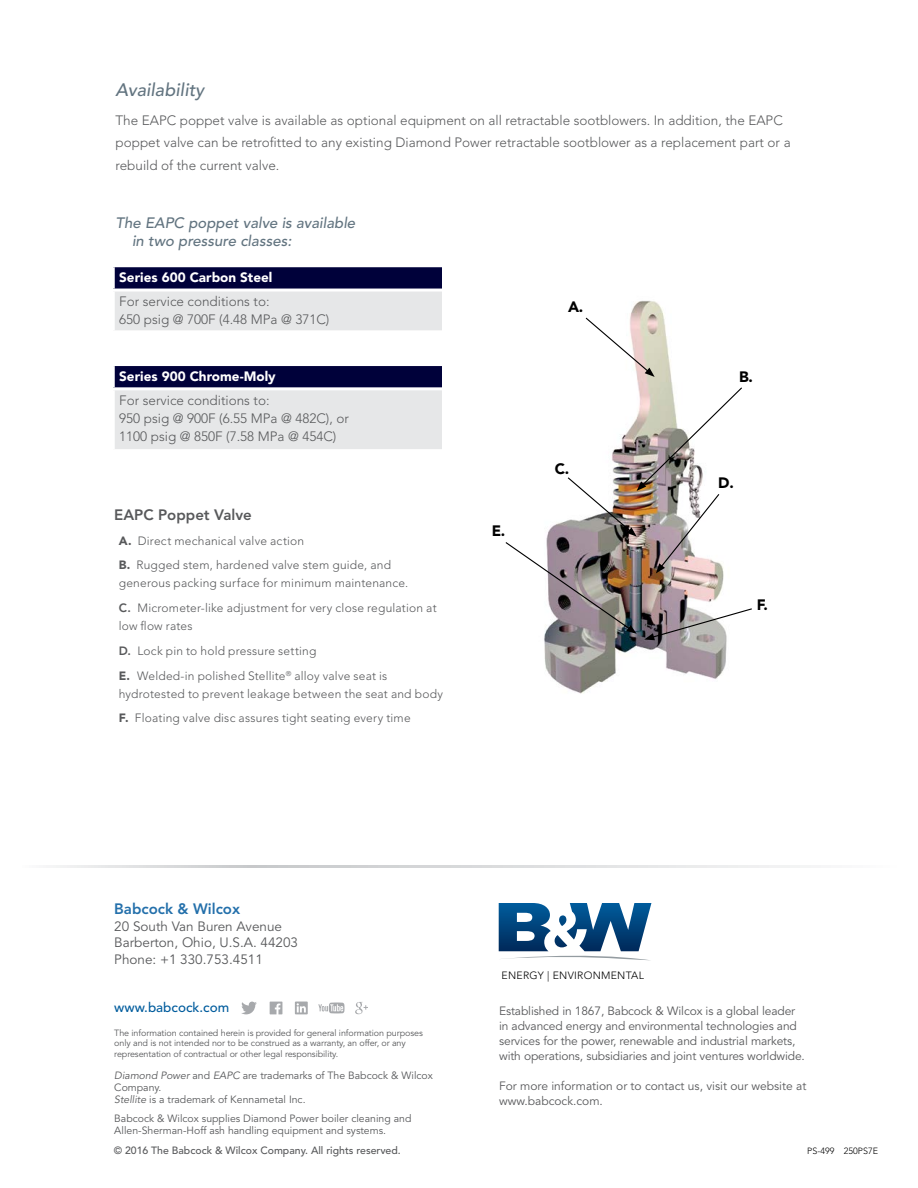
<style>
.page{position:relative;width:918px;height:1188px;background:#fff}
.page>*{position:absolute;margin:0;border:0;box-sizing:border-box;transform-origin:0 0}
.t1{font:italic 500 18px "Avenir LT Std";letter-spacing:.005em;color:#627480}
.t2{font:italic 500 15px/18px "Avenir LT Std";color:#627480}
.t3{font:800 15px "Avenir LT Std";color:#58595b}
.t4{font:800 15px "Avenir LT Std";color:#2470ab}
.t5{font:900 15px "Avenir LT Std";color:#000}
.t6{font:300 13.5px/18px "Avenir LT Std";color:#58595b}
.t7{font:13.5px/16.5px "Avenir LT Std";color:#58595b}
.t8{font:900 13.5px "Avenir LT Std";color:#fff}
.t9{font:500 13.5px "Avenir LT Std";color:#005c9d}
.t10{font:300 12px/24.8px "Avenir LT Std";letter-spacing:.015em;color:#58595b}
.t11{font:12px/15px "Avenir LT Std";letter-spacing:-.01em;color:#58595b}
.t12{font:10.5px/12px "Avenir LT Std";color:#58595b}
.t13{font:500 10.5px "Avenir LT Std";color:#58595b}
.t14{font:300 10.5px "Avenir LT Std";letter-spacing:.025em;color:#000}
.t15{font:9px/10.5px "Avenir LT Std";letter-spacing:-.01em;color:#58595b}
.t16{font:300 9px "Avenir LT Std";color:#000}
.s1{font-weight:900}
.s2{font-weight:800}
.s3{font-style:italic}
</style>
<div class="page">
<svg style="left:53px;top:866px;width:758px;height:1px"></svg>
<img style="left:544px;top:300px;width:183px;height:394px">
<svg style="left:318px;top:1003px;width:27px;height:10px"></svg>
<svg style="left:241px;top:1002px;width:16px;height:12px"></svg>
<svg style="left:270px;top:1002px;width:12px;height:12px"></svg>
<svg style="left:295px;top:1002px;width:13px;height:12px"></svg>
<svg style="left:355px;top:1002px;width:13px;height:12px"></svg>
<svg style="left:499px;top:903px;width:152px;height:57px"></svg>
<svg style="left:584px;top:316px;width:71px;height:61px"></svg>
<div style="left:113px;top:365px;width:329px;height:24px;background:#00013a"></div>
<div style="left:113px;top:389px;width:329px;height:62px;background:#e6e7e8"></div>
<hr style="left:112px;top:363px;width:330px;height:3px;background:#fff">
<hr style="left:112px;top:366px;width:3px;height:21px;background:#fff">
<hr style="left:112px;top:387px;width:330px;height:3px;background:#fff">
<hr style="left:112px;top:390px;width:3px;height:59px;background:#fff">
<hr style="left:112px;top:449px;width:330px;height:3px;background:#fff">
<div style="left:113px;top:266px;width:329px;height:24px;background:#00013a"></div>
<div style="left:113px;top:290px;width:329px;height:42px;background:#e6e7e8"></div>
<hr style="left:112px;top:264px;width:330px;height:3px;background:#fff">
<hr style="left:112px;top:267px;width:3px;height:22px;background:#fff">
<hr style="left:112px;top:289px;width:330px;height:3px;background:#fff">
<hr style="left:112px;top:292px;width:3px;height:38px;background:#fff">
<hr style="left:112px;top:330px;width:330px;height:3px;background:#fff">
<img style="left:505px;top:386px;width:247px;height:254px">
<h1 class="t1" style="left:116px;top:79px;width:90px">Availability</h1>
<p class="t6" style="left:116px;top:109px;width:677px;line-height:22.5px">The EAPC poppet valve is available as optional equipment on all retractable sootblowers. In addition, the EAPC poppet valve can be retrofitted to any existing Diamond Power retractable sootblower as a replacement part or a rebuild of the current valve.</p>
<p class="t2" style="left:132px;top:215px;width:225px;text-indent:-16px">The EAPC poppet valve is available in two pressure classes:</p>
<p class="t8" style="left:119px;top:269px;width:155px">Series 600 Carbon Steel</p>
<p class="t6" style="left:119px;top:293px;width:212px">For service conditions to:<br>650 psig @ 700F (4.48 MPa @ 371C)</p>
<p class="t8" style="left:119px;top:368px;width:158px">Series 900 Chrome-Moly</p>
<p class="t6" style="left:119px;top:391px;width:231px">For service conditions to:<br>950 psig @ 900F (6.55 MPa @ 482C), or<br>1100 psig @ 850F (7.58 MPa @ 454C)</p>
<p class="t3" style="left:114px;top:506px;width:139px">EAPC Poppet Valve</p>
<p class="t10" style="left:119px;top:528px;width:274px"><span class="s1">A.</span> Direct mechanical valve action<br><span class="s1">B.</span> Rugged stem, hardened valve stem guide, and</p>
<p class="t10" style="left:119px;top:571px;width:319px">generous packing surface for minimum maintenance.<br><span class="s2">C.</span> Micrometer-like adjustment for very close regulation at</p>
<p class="t10" style="left:119px;top:614px;width:270px">low flow rates<br><span class="s2">D.</span> Lock pin to hold pressure setting<br><span class="s1">E.</span> Welded-in polished Stellite<sup>®</sup> alloy valve seat is</p>
<p class="t10" style="left:119px;top:681px;width:326px">hydrotested to prevent leakage between the seat and body<br><span class="s1">F.</span> Floating valve disc assures tight seating every time</p>
<p class="t5" style="left:492px;top:522px;width:15px">E.</p>
<p class="t5" style="left:568px;top:298px;width:17px">A.</p>
<p class="t5" style="left:555px;top:460px;width:16px">C.</p>
<p class="t5" style="left:739px;top:368px;width:15px">B.</p>
<p class="t5" style="left:718px;top:474px;width:17px">D.</p>
<p class="t5" style="left:757px;top:595px;width:13px">F.</p>
<p class="t4" style="left:114px;top:900px;width:127px">Babcock &amp; Wilcox</p>
<p class="t7" style="left:114px;top:918px;width:185px">20 South Van Buren Avenue<br>Barberton, Ohio, U.S.A. 44203<br>Phone: +1 330.753.4511</p>
<p class="t9" style="left:114px;top:999px;width:117px">www.babcock.com</p>
<p class="t15" style="left:114px;top:1028px;width:310px">The information contained herein is provided for general information purposes only and is not intended nor to be construed as a warranty, an offer, or any representation of contractual or other legal responsibility.</p>
<p class="t12" style="left:114px;top:1070px;width:320px"><span class="s3">Diamond Power</span> and <span class="s3">EAPC</span> are trademarks of The Babcock &amp; Wilcox<br>Company.<br><span class="s3">Stellite</span> is a trademark of Kennametal Inc.</p>
<p class="t12" style="left:114px;top:1113px;width:299px">Babcock &amp; Wilcox supplies Diamond Power boiler cleaning and<br>Allen-Sherman-Hoff ash handling equipment and systems.</p>
<p class="t13" style="left:114px;top:1144px;width:289px">© 2016 The Babcock &amp; Wilcox Company. All rights reserved.</p>
<p class="t16" style="left:807px;top:1146px;width:72px">PS-499 250PS7E</p>
<p class="t14" style="left:502px;top:969px;width:144px">ENERGY | ENVIRONMENTAL</p>
<p class="t11" style="left:499px;top:1003px;width:307px">Established in 1867, Babcock &amp; Wilcox is a global leader in advanced energy and environmental technologies and services for the power, renewable and industrial markets, with operations, subsidiaries and joint ventures worldwide.</p>
<p class="t11" style="left:499px;top:1078px;width:309px">For more information or to contact us, visit our website at www.babcock.com.</p>
</div>
